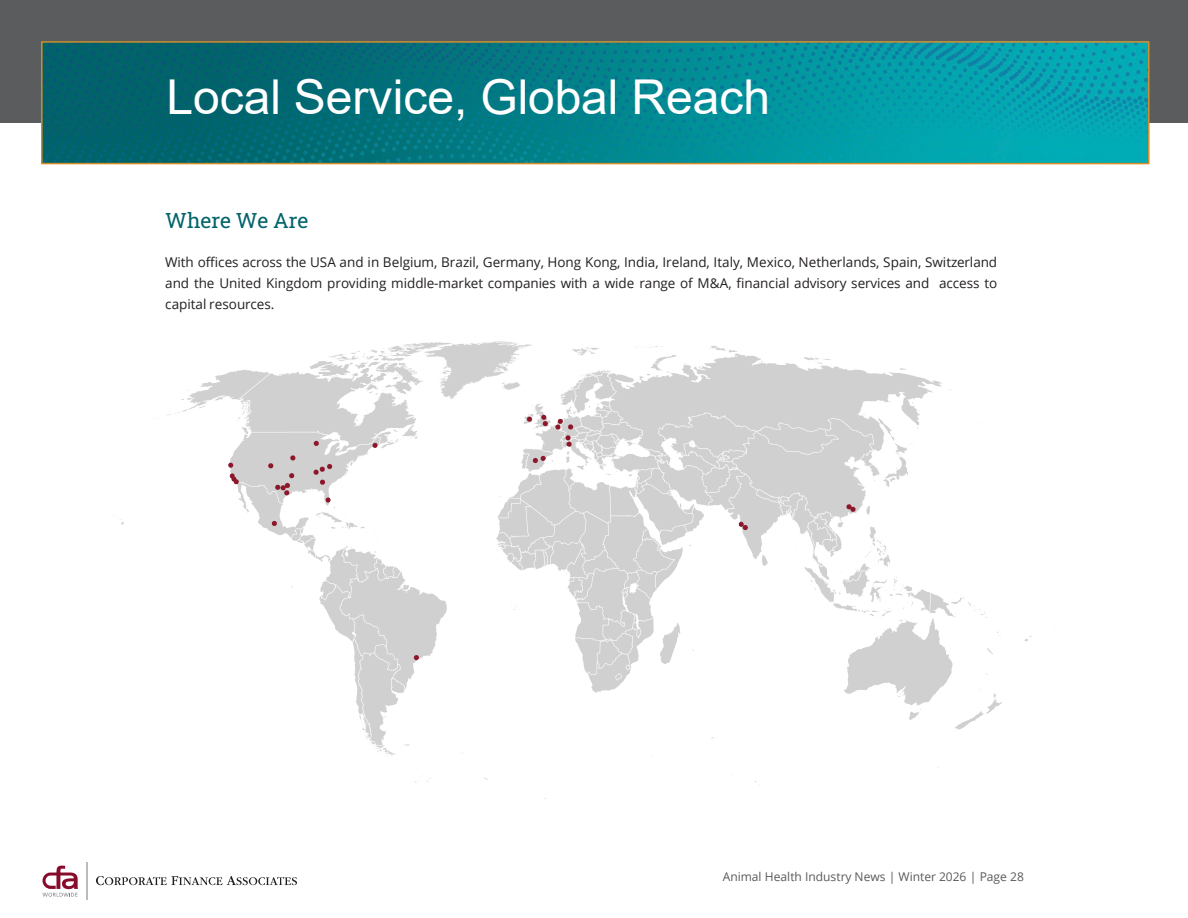
<style>
.page{position:relative;width:1188px;height:918px;background:#fff}
.page>*{position:absolute;margin:0;border:0;box-sizing:border-box;transform-origin:0 0}
.t1{font:48px "Arial";color:#fff}
.t2{font:21px "Roboto Slab";letter-spacing:-.005em;color:#00636a}
.t3{font:13.5px/21px "Open Sans";letter-spacing:-.005em;color:#231f20;text-align:justify}
.t4{font:12px "Open Sans";color:#595a5d}
</style>
<div class="page">
<div style="left:0;top:0;width:1188px;height:122px;background:#5b5c5e"></div>
<img style="left:44px;top:44px;width:1103px;height:117px">
<div style="left:41px;top:41px;width:1109px;height:123px;border:2px solid #d98d27"></div>
<hr style="left:86px;top:862px;width:2px;height:38px;background:#babbbb">
<svg style="left:96px;top:876px;width:201px;height:9px"></svg>
<svg style="left:43px;top:865px;width:35px;height:32px"></svg>
<img style="left:113px;top:342px;width:919px;height:457px">
<h2 class="t1" style="left:166px;top:64px;width:605px">Local Service, Global Reach</h2>
<p class="t2" style="left:165px;top:206px;width:145px">Where We Are</p>
<p class="t3" style="left:165px;top:251px;width:834px">With offices across the USA and in Belgium, Brazil, Germany, Hong Kong, India, Ireland, Italy, Mexico, Netherlands, Spain, Switzerland and the United Kingdom providing middle-market companies with a wide range of M&amp;A, financial advisory services and access to capital resources.</p>
<p class="t4" style="left:723px;top:869px;width:303px">Animal Health Industry News | Winter 2026 | Page 28</p>
</div>
